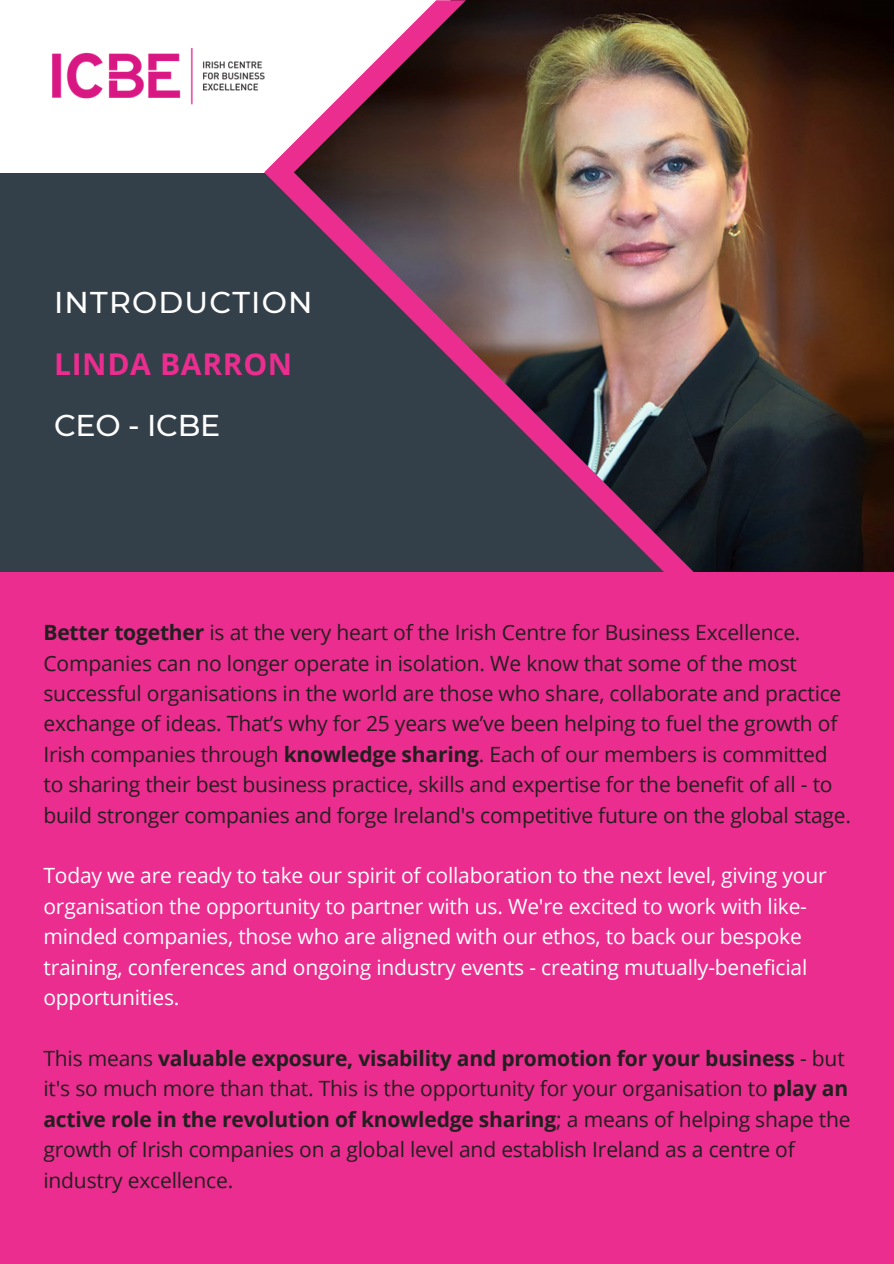
<style>
.page{position:relative;width:894px;height:1264px;background:#fff}
.page>*{position:absolute;margin:0;border:0;box-sizing:border-box;transform-origin:0 0}
.t1{font:500 30px "Montserrat";letter-spacing:.04em;color:#fff}
.t2{font:700 30px "Open Sans";letter-spacing:.025em;color:#ea2d8e}
.t3{font:21px/30.5px "Open Sans";letter-spacing:-.01em;color:#231f20}
.t4{font:21px/30.5px "Open Sans";letter-spacing:-.01em;color:#fff}
.s1{font-weight:700}
</style>
<div class="page">
<div style="left:0;top:173px;width:893px;height:438px;background:#333f49"></div>
<img style="left:52px;top:48px;width:212px;height:57px">
<img style="left:264px;top:0;width:629px;height:573px">
<div style="left:0;top:573px;width:893px;height:690px;background:#ea2d8e"></div>
<h1 class="t1" style="left:54px;top:284px;width:260px">INTRODUCTION</h1>
<h1 class="t2" style="left:54px;top:342px;width:240px">LINDA BARRON</h1>
<h1 class="t1" style="left:54px;top:407px;width:168px">CEO - ICBE</h1>
<p class="t3" style="left:43px;top:616px;width:808px"><span class="s1">Better together</span> is at the very heart of the Irish Centre for Business Excellence.<br>Companies can no longer operate in isolation. We know that some of the most successful organisations in the world are those who share, collaborate and practice exchange of ideas. That’s why for 25 years we’ve been helping to fuel the growth of Irish companies through <span class="s1">knowledge sharing</span>. Each of our members is committed to sharing their best business practice, skills and expertise for the benefit of all - to build stronger companies and forge Ireland's competitive future on the global stage.</p>
<p class="t4" style="left:43px;top:860px;width:784px">Today we are ready to take our spirit of collaboration to the next level, giving your organisation the opportunity to partner with us. We're excited to work with like&shy;minded companies, those who are aligned with our ethos, to back our bespoke training, conferences and ongoing industry events - creating mutually-beneficial opportunities.</p>
<p class="t3" style="left:43px;top:1042px;width:808px">This means <span class="s1">valuable exposure, visability and promotion for your business</span> - but it's so much more than that. This is the opportunity for your organisation to <span class="s1">play an active role in the revolution of knowledge sharing</span>; a means of helping shape the growth of Irish companies on a global level and establish Ireland as a centre of industry excellence.</p>
</div>
